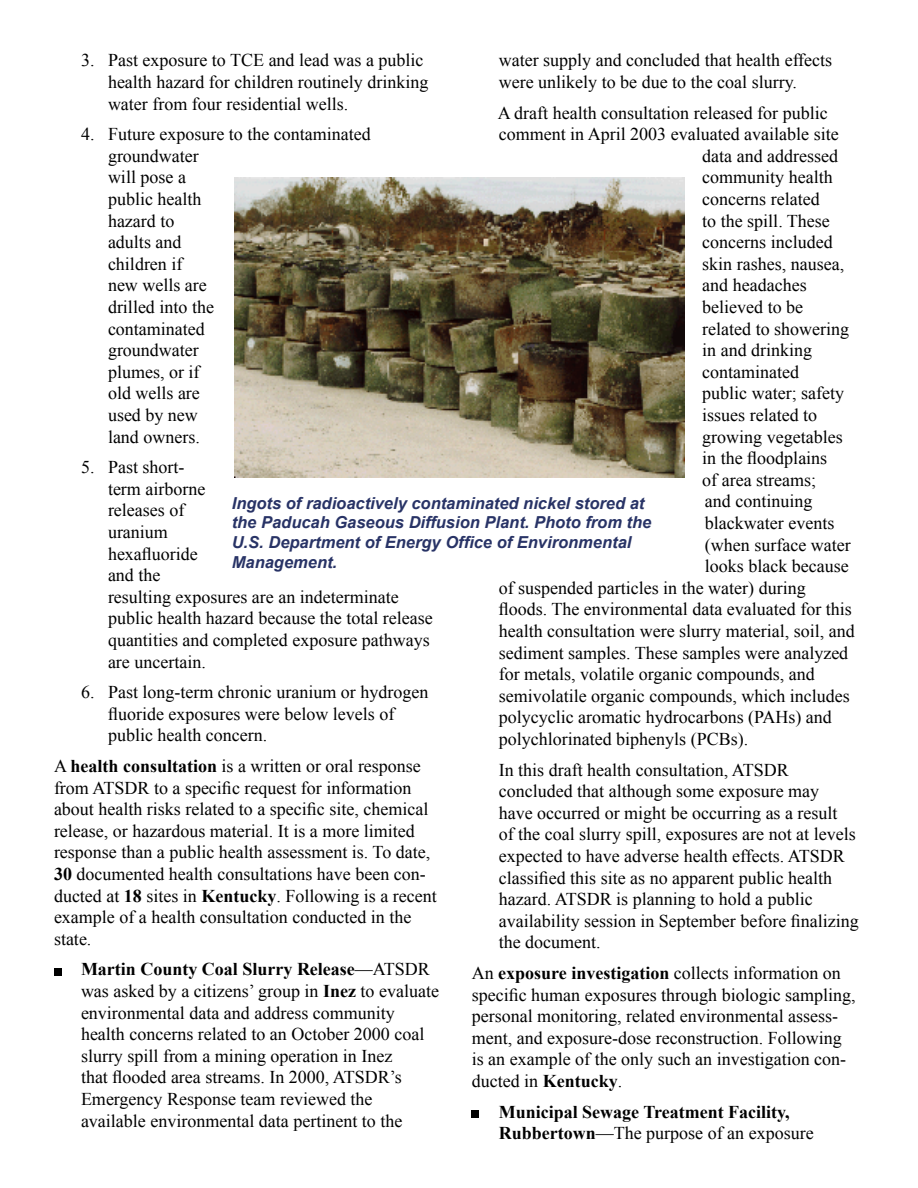
<style>
.page{position:relative;width:918px;height:1188px;background:#fff}
.page>*{position:absolute;margin:0;border:0;box-sizing:border-box;transform-origin:0 0}
.t1{font:18px/21.6px "Times New Roman";color:#000}
.t2{font:700 18px/21.6px "Times New Roman";color:#000}
.t3{font:italic 700 16.5px/19.8px "Arial";color:#283366}
.s1{font-weight:700}
.s2{font-weight:400}
</style>
<div class="page">
<div style="left:54px;top:968px;width:8px;height:7px;background:#000"></div>
<div style="left:472px;top:1110px;width:7px;height:8px;background:#000"></div>
<img style="left:234px;top:177px;width:450px;height:300px">
<p class="t1" style="left:108px;top:49px;width:322px;text-indent:-27px">3. Past exposure to TCE and lead was a public health hazard for children routinely drinking water from four residential wells.</p>
<p class="t1" style="left:108px;top:123px;width:264px;text-indent:-27px">4. Future exposure to the contaminated groundwater<br>will pose a<br>public health<br>hazard to<br>adults and<br>children if<br>new wells are<br>drilled into the<br>contaminated<br>groundwater<br>plumes, or if<br>old wells are<br>used by new<br>land owners.</p>
<p class="t1" style="left:108px;top:456px;width:326px;text-indent:-27px">5. Past short-<br>term airborne<br>releases of<br>uranium<br>hexafluoride<br>and the<br>resulting exposures are an indeterminate public health hazard because the total release quantities and completed exposure pathways are uncertain.</p>
<p class="t1" style="left:108px;top:681px;width:322px;text-indent:-27px">6. Past long-term chronic uranium or hydrogen fluoride exposures were below levels of public health concern.</p>
<p class="t1" style="left:54px;top:755px;width:384px">A <span class="s1">health consultation</span> is a written or oral response from ATSDR to a specific request for information about health risks related to a specific site, chemical release, or hazardous material. It is a more limited response than a public health assessment is. To date, <span class="s1">30</span> documented health consultations have been con&shy;ducted at <span class="s1">18</span> sites in <span class="s1">Kentucky</span>. Following is a recent example of a health consultation conducted in the state.</p>
<p class="t1" style="left:81px;top:958px;width:360px"><span class="s1">Martin County Coal Slurry Release</span>—ATSDR was asked by a citizens’ group in <span class="s1">Inez</span> to evaluate environmental data and address community health concerns related to an October 2000 coal slurry spill from a mining operation in Inez<br>that flooded area streams. In 2000, ATSDR’s Emergency Response team reviewed the available environmental data pertinent to the</p>
<p class="t1" style="left:499px;top:49px;width:335px">water supply and concluded that health effects were unlikely to be due to the coal slurry.</p>
<p class="t1" style="left:498px;top:102px;width:331px">A draft health consultation released for public</p>
<p class="t1" style="left:499px;top:123px;width:341px">comment in April 2003 evaluated available site</p>
<p class="t1" style="left:702px;top:145px;width:137px">data and addressed</p>
<p class="t1" style="left:702px;top:166px;width:132px">community health</p>
<p class="t1" style="left:702px;top:188px;width:119px">concerns related</p>
<p class="t1" style="left:702px;top:210px;width:129px">to the spill. These</p>
<p class="t1" style="left:702px;top:231px;width:132px">concerns included</p>
<p class="t1" style="left:702px;top:253px;width:143px">skin rashes, nausea,</p>
<p class="t1" style="left:702px;top:274px;width:106px">and headaches</p>
<p class="t1" style="left:702px;top:296px;width:102px">believed to be</p>
<p class="t1" style="left:702px;top:318px;width:148px">related to showering</p>
<p class="t1" style="left:702px;top:339px;width:111px">in and drinking</p>
<p class="t1" style="left:702px;top:361px;width:98px">contaminated</p>
<p class="t1" style="left:702px;top:382px;width:143px">public water; safety</p>
<p class="t1" style="left:702px;top:404px;width:116px">issues related to</p>
<p class="t1" style="left:702px;top:426px;width:142px">growing vegetables</p>
<p class="t1" style="left:702px;top:447px;width:127px">in the floodplains</p>
<p class="t1" style="left:702px;top:469px;width:115px">of area streams;</p>
<p class="t1" style="left:705px;top:490px;width:109px">and continuing</p>
<p class="t1" style="left:705px;top:512px;width:131px">blackwater events</p>
<p class="t1" style="left:705px;top:534px;width:147px">(when surface water</p>
<p class="t1" style="left:705px;top:555px;width:145px">looks black because</p>
<p class="t1" style="left:499px;top:577px;width:308px">of suspended particles in the water) during</p>
<p class="t1" style="left:499px;top:598px;width:355px">floods. The environmental data evaluated for this</p>
<p class="t1" style="left:499px;top:620px;width:357px">health consultation were slurry material, soil, and</p>
<p class="t1" style="left:499px;top:642px;width:351px">sediment samples. These samples were analyzed</p>
<p class="t1" style="left:499px;top:663px;width:318px">for metals, volatile organic compounds, and</p>
<p class="t1" style="left:499px;top:685px;width:353px">semivolatile organic compounds, which includes</p>
<p class="t1" style="left:499px;top:706px;width:335px">polycyclic aromatic hydrocarbons (PAHs) and</p>
<p class="t1" style="left:499px;top:728px;width:251px">polychlorinated biphenyls (PCBs).</p>
<p class="t1" style="left:499px;top:759px;width:362px">In this draft health consultation, ATSDR concluded that although some exposure may<br>have occurred or might be occurring as a result<br>of the coal slurry spill, exposures are not at levels expected to have adverse health effects. ATSDR classified this site as no apparent public health hazard. ATSDR is planning to hold a public availability session in September before finalizing the document.</p>
<p class="t1" style="left:472px;top:962px;width:385px">An <span class="s1">exposure investigation</span> collects information on specific human exposures through biologic sampling, personal monitoring, related environmental assess&shy;ment, and exposure-dose reconstruction. Following is an example of the only such an investigation con&shy;ducted in <span class="s1">Kentucky</span>.</p>
<p class="t2" style="left:499px;top:1100px;width:316px">Municipal Sewage Treatment Facility,<br>Rubbertown<span class="s2">—The purpose of an exposure</span></p>
<p class="t3" style="left:232px;top:493px;width:421px">Ingots of radioactively contaminated nickel stored at the Paducah Gaseous Diffusion Plant. Photo from the U.S. Department of Energy Office of Environmental Management.</p>
</div>
